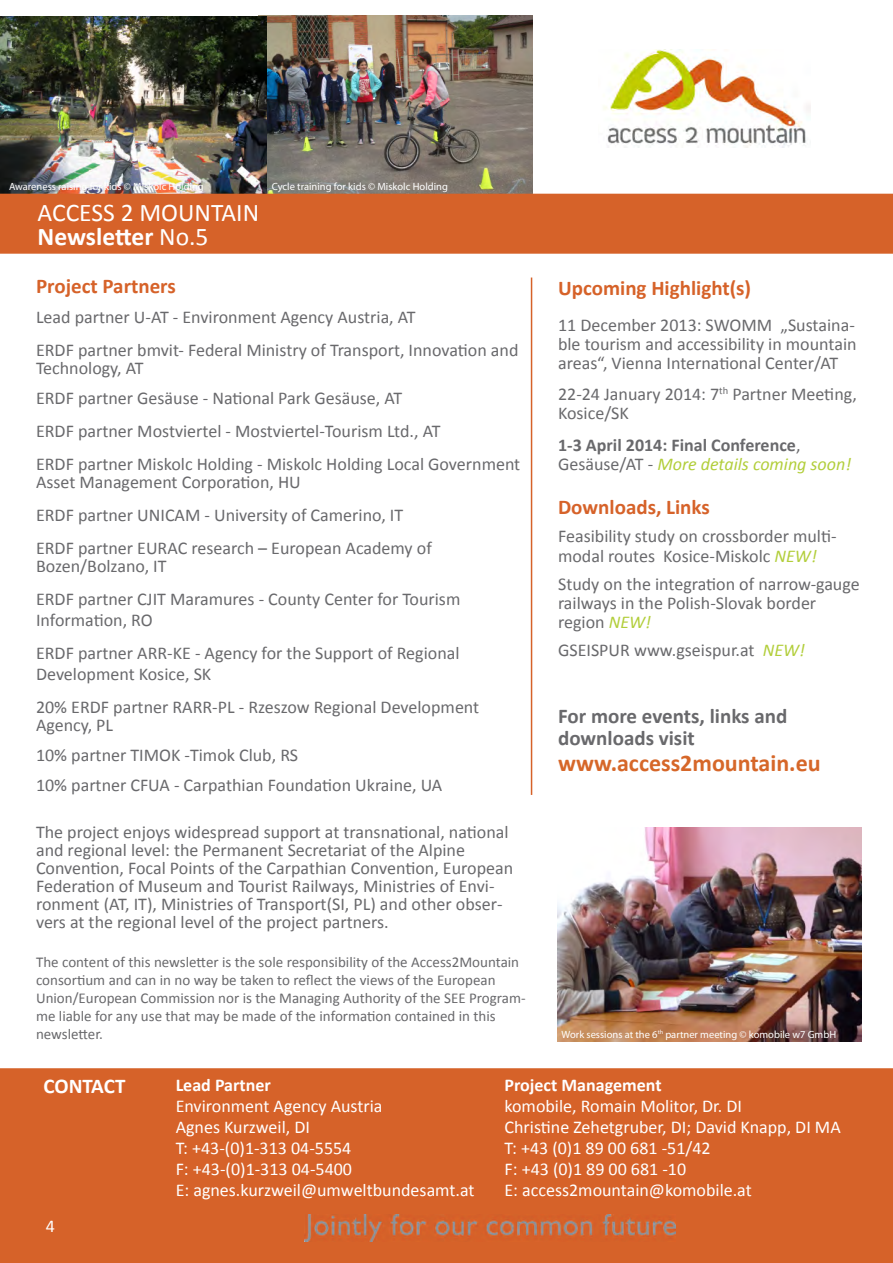
<style>
.page{position:relative;width:893px;height:1263px;background:#fff}
.page>*{position:absolute;margin:0;border:0;box-sizing:border-box;transform-origin:0 0}
.t1{font:25.5px/24px "Calibri";color:#fff}
.t2{font:700 24px "Calibri";color:#d66729}
.t3{font:700 21px "Calibri";color:#d66229}
.t4{font:700 21px/22.2px "Calibri";color:#69696c}
.t5{font:700 21px "Calibri";letter-spacing:-.005em;color:#fff}
.t6{font:18px/33px "Calibri";color:#69696c}
.t7{font:18px/21px "Calibri";color:#fff}
.t8{font:700 18px/19.2px "Calibri";color:#69696c}
.t9{font:15px/18px "Calibri";color:#69696c}
.t10{font:12px "Myriad Pro";color:#fff}
.t11{font:10.5px "Myriad Pro";color:#fff}
.s1{font-size:10.5px}
.s2{font-weight:700}
.s3{font-weight:400}
.s4{font-weight:400;font-style:italic;color:#b2ce3b}
.s5{font-style:italic;color:#b2ce3b}
</style>
<div class="page">
<div style="left:0;top:1068px;width:892px;height:180px;background:#d66229"></div>
<div style="left:0;top:1213px;width:892px;height:50px;background:#d66229"></div>
<img style="left:304px;top:1214px;width:371px;height:27px">
<hr style="left:530px;top:278px;width:2px;height:517px;background:#d66229">
<img style="left:557px;top:827px;width:304px;height:214px">
<img style="left:266px;top:16px;width:265px;height:178px">
<img style="left:0;top:16px;width:266px;height:178px">
<hr style="left:892px;top:194px;width:1px;height:149px;background:#d66229">
<img style="left:603px;top:50px;width:207px;height:97px">
<div style="left:0;top:194px;width:892px;height:60px;background:#d66229"></div>
<p class="t10" style="left:3px;top:179px;width:116px">© Nationalpark <span class="s1">Gesäuse</span></p>
<p class="t1" style="left:38px;top:199px;width:223px">ACCESS 2 MOUNTAIN<br><span class="s2">Newsletter</span> No.5</p>
<p class="t11" style="left:9px;top:180px;width:196px">Awareness raising for kids © Miskolc Holding</p>
<p class="t11" style="left:272px;top:180px;width:177px">Cycle training for kids © Miskolc Holding</p>
<p class="t3" style="left:36px;top:273px;width:141px">Project Partners</p>
<p class="t6" style="left:36px;top:300px;width:483px">Lead partner U-AT - Environment Agency Austria, AT<br>ERDF partner bmvit- Federal Ministry of Transport, Innovation and</p>
<p class="t6" style="left:36px;top:353px;width:367px;line-height:30px">Technology, AT<br>ERDF partner Gesäuse - National Park Gesäuse, AT</p>
<p class="t6" style="left:36px;top:414px;width:485px">ERDF partner Mostviertel - Mostviertel-Tourism Ltd., AT<br>ERDF partner Miskolc Holding - Miskolc Holding Local Government</p>
<p class="t6" style="left:36px;top:465px;width:397px">Asset Management Corporation, HU<br>ERDF partner UNICAM - University of Camerino, IT<br>ERDF partner EURAC research – European Academy of</p>
<p class="t6" style="left:36px;top:549px;width:425px">Bozen/Bolzano, IT<br>ERDF partner CJIT Maramures - County Center for Tourism</p>
<p class="t6" style="left:36px;top:603px;width:425px">Information, RO<br>ERDF partner ARR-KE - Agency for the Support of Regional</p>
<p class="t6" style="left:36px;top:657px;width:444px">Development Kosice, SK<br>20% ERDF partner RARR-PL - Rzeszow Regional Development</p>
<p class="t6" style="left:36px;top:710px;width:407px;line-height:30px">Agency, PL<br>10% partner TIMOK -Timok Club, RS<br>10% partner CFUA - Carpathian Foundation Ukraine, UA</p>
<p class="t6" style="left:36px;top:822px;width:478px;line-height:18px">The project enjoys widespread support at transnational, national and regional level: the Permanent Secretariat of the Alpine Convention, Focal Points of the Carpathian Convention, European Federation of Museum and Tourist Railways, Ministries of Envi&shy;ronment (AT, IT), Ministries of Transport(SI, PL) and other obser&shy;vers at the regional level of the project partners.</p>
<p class="t9" style="left:36px;top:952px;width:491px">The content of this newsletter is the sole responsibility of the Access2Mountain consortium and can in no way be taken to reflect the views of the European Union/European Commission nor is the Managing Authority of the SEE Program&shy;me liable for any use that may be made of the information contained in this newsletter.</p>
<p class="t3" style="left:558px;top:275px;width:194px">Upcoming Highlight(s)</p>
<p class="t6" style="left:557px;top:314px;width:300px;line-height:19.2px;text-align:justify">11 December 2013: SWOMM „Sustaina&shy;ble tourism and accessibility in mountain areas“, Vienna International Center/AT</p>
<p class="t6" style="left:557px;top:384px;width:300px;line-height:19.2px">22-24 January 2014: 7<sup>th</sup> Partner Meeting,<br>Kosice/SK</p>
<p class="t8" style="left:557px;top:434px;width:294px">1-3 April 2014: Final Conference<span class="s3">,<br>Gesäuse/AT -</span> <span class="s4">More details coming soon!</span></p>
<p class="t3" style="left:558px;top:494px;width:153px">Downloads, Links</p>
<p class="t6" style="left:558px;top:526px;width:280px;line-height:19.2px">Feasibility study on crossborder multi&shy;modal routes Kosice-Miskolc <span class="s5">NEW!</span></p>
<p class="t6" style="left:558px;top:573px;width:303px;line-height:19.2px">Study on the integration of narrow-gauge railways in the Polish-Slovak border region <span class="s5">NEW!</span></p>
<p class="t6" style="left:558px;top:633px;width:248px">GSEISPUR www.gseispur.at <span class="s5">NEW!</span></p>
<p class="t4" style="left:558px;top:704px;width:231px">For more events, links and downloads visit</p>
<p class="t2" style="left:558px;top:748px;width:264px">www.access2mountain.eu</p>
<p class="t11" style="left:561px;top:1028px;width:276px">Work sessions at the 6<sup>th</sup> partner meeting © komobile w7 GmbH</p>
<p class="t5" style="left:44px;top:1073px;width:83px">CONTACT</p>
<p class="t7" style="left:176px;top:1073px;width:300px"><span class="s2">Lead Partner<br></span>Environment Agency Austria<br>Agnes Kurzweil, DI<br>T: +43-(0)1-313 04-5554<br>F: +43-(0)1-313 04-5400<br>E: agnes.kurzweil@umweltbundesamt.at</p>
<p class="t7" style="left:504px;top:1073px;width:337px"><span class="s2">Project Management<br></span>komobile, Romain Molitor, Dr. DI<br>Christine Zehetgruber, DI; David Knapp, DI MA<br>T: +43 (0)1 89 00 681 -51/42<br>F: +43 (0)1 89 00 681 -10<br>E: access2mountain@komobile.at</p>
<p class="t7" style="left:46px;top:1214px;width:11px">4</p>
</div>
